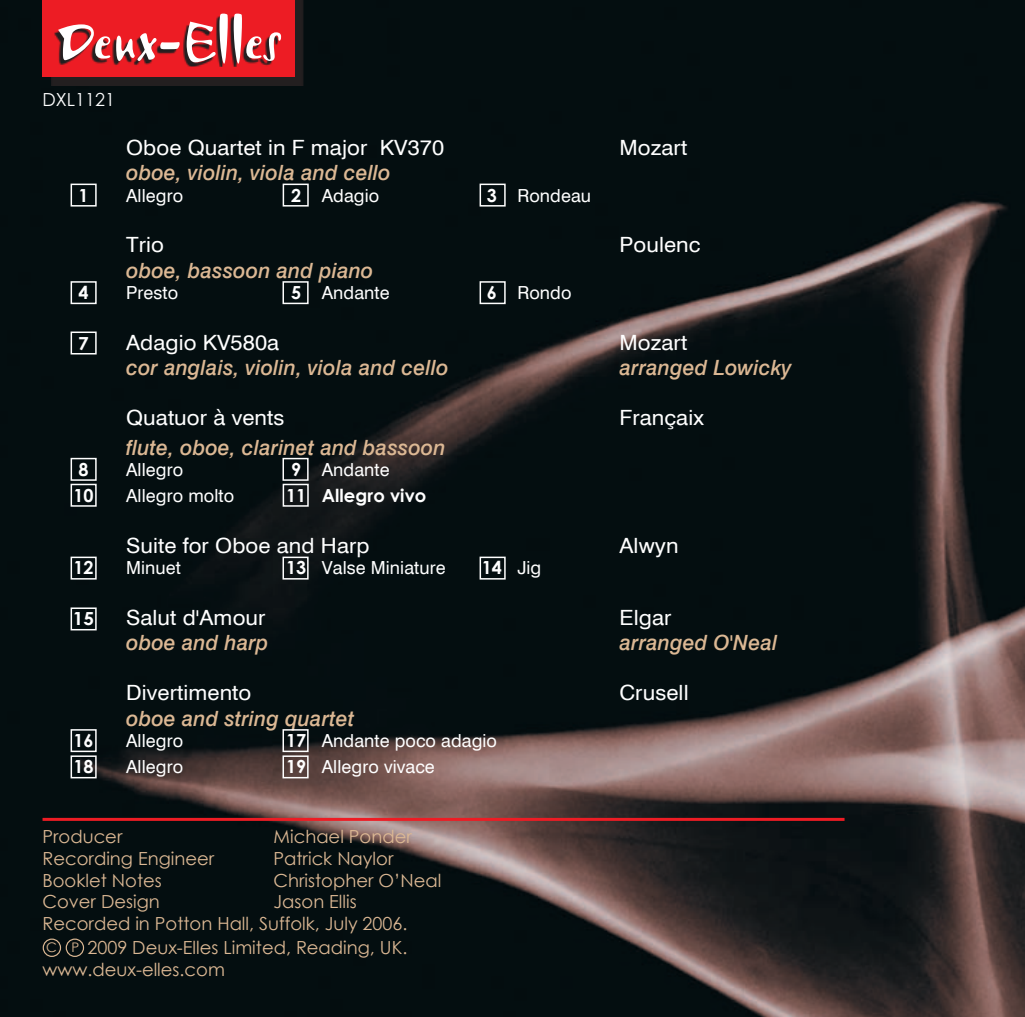
<style>
.page{position:relative;width:1025px;height:1017px;background:#fff}
.page>*{position:absolute;margin:0;border:0;box-sizing:border-box;transform-origin:0 0}
.t1{font:54px "Airstream ITCTT";color:#fff}
.t2{font:italic 500 21px "Swiss 721 BT";letter-spacing:.005em;color:#dcb894}
.t3{font:21px "Swiss 721 BT";letter-spacing:.005em;color:#fff;scale:1.05 1}
.t4{font:18px/21.6px "Century Gothic";color:#dcb894}
.t5{font:18px "Swiss 721 BT";letter-spacing:.005em;color:#fff}
.t6{font:700 18px "Century Gothic";letter-spacing:.005em;color:#fff}
.t7{font:18px "Century Gothic";color:#fff}
.t8{font:700 18px "Century Gothic";letter-spacing:.005em;color:#fff;scale:1.05 1}
.t9{font:13.2px "Century Gothic";color:#dcb894}
.s1{font-family:"Century Gothic";font-weight:700}
</style>
<div class="page">
<img style="left:0;top:0;width:1025px;height:1016px">
<div style="left:51px;top:0;width:252px;height:85px;background:#231f20"></div>
<div style="left:43px;top:0;width:252px;height:76px;background:#ed1c24"></div>
<svg style="left:54px;top:17px;width:224px;height:50px"></svg>
<hr style="left:43px;top:817px;width:801px;height:3px;background:#ed1c24">
<div style="left:43px;top:938px;width:18px;height:18px;border:1px solid #dcb894;border-radius:50%"></div>
<div style="left:66px;top:938px;width:18px;height:18px;border:1px solid #dcb894;border-radius:50%"></div>
<div style="left:479px;top:183px;width:27px;height:23px;border:2px solid #fff"></div>
<div style="left:479px;top:556px;width:27px;height:23px;border:2px solid #fff"></div>
<div style="left:479px;top:281px;width:27px;height:23px;border:2px solid #fff"></div>
<div style="left:71px;top:483px;width:26px;height:23px;border:2px solid #fff"></div>
<div style="left:71px;top:457px;width:26px;height:23px;border:2px solid #fff"></div>
<div style="left:71px;top:556px;width:26px;height:23px;border:2px solid #fff"></div>
<div style="left:71px;top:755px;width:26px;height:23px;border:2px solid #fff"></div>
<div style="left:71px;top:729px;width:26px;height:23px;border:2px solid #fff"></div>
<div style="left:283px;top:183px;width:26px;height:23px;border:2px solid #fff"></div>
<div style="left:71px;top:331px;width:26px;height:23px;border:2px solid #fff"></div>
<div style="left:71px;top:281px;width:26px;height:23px;border:2px solid #fff"></div>
<div style="left:71px;top:183px;width:26px;height:23px;border:2px solid #fff"></div>
<div style="left:283px;top:483px;width:26px;height:23px;border:2px solid #fff"></div>
<div style="left:282px;top:729px;width:27px;height:23px;border:2px solid #fff"></div>
<div style="left:71px;top:607px;width:26px;height:23px;border:2px solid #fff"></div>
<div style="left:282px;top:281px;width:27px;height:23px;border:2px solid #fff"></div>
<div style="left:282px;top:457px;width:27px;height:23px;border:2px solid #fff"></div>
<div style="left:282px;top:556px;width:27px;height:23px;border:2px solid #fff"></div>
<div style="left:282px;top:755px;width:27px;height:23px;border:2px solid #fff"></div>
<h1 class="t1" style="left:57px;top:5px;width:225px">Deux-Elles</h1>
<p class="t7" style="left:43px;top:87px;width:74px">DXL1121</p>
<p class="t3" style="left:126px;top:135px;width:304px">Oboe Quartet in F major KV370</p>
<p class="t3" style="left:619px;top:135px;width:66px">Mozart</p>
<p class="t2" style="left:126px;top:160px;width:266px">oboe, violin, viola and cello</p>
<p class="t6" style="left:78px;top:184px;width:12px">1</p>
<p class="t5" style="left:126px;top:184px;width:59px">Allegro</p>
<p class="t5" style="left:291px;top:184px;width:90px"><span class="s1">2</span> Adagio</p>
<p class="t5" style="left:487px;top:184px;width:106px"><span class="s1">3</span> Rondeau</p>
<p class="t3" style="left:126px;top:232px;width:38px">Trio</p>
<p class="t3" style="left:619px;top:232px;width:79px">Poulenc</p>
<p class="t2" style="left:126px;top:257px;width:249px">oboe, bassoon and piano</p>
<p class="t6" style="left:78px;top:281px;width:12px">4</p>
<p class="t5" style="left:126px;top:282px;width:54px">Presto</p>
<p class="t5" style="left:291px;top:282px;width:100px"><span class="s1">5</span> Andante</p>
<p class="t5" style="left:487px;top:282px;width:86px"><span class="s1">6</span> Rondo</p>
<p class="t8" style="left:78px;top:331px;width:12px">7</p>
<p class="t3" style="left:126px;top:329px;width:147px">Adagio KV580a</p>
<p class="t3" style="left:619px;top:329px;width:66px">Mozart</p>
<p class="t2" style="left:126px;top:354px;width:324px">cor anglais, violin, viola and cello</p>
<p class="t2" style="left:619px;top:354px;width:174px">arranged Lowicky</p>
<p class="t3" style="left:126px;top:405px;width:152px">Quatuor à vents</p>
<p class="t3" style="left:619px;top:405px;width:82px">Françaix</p>
<p class="t2" style="left:126px;top:434px;width:321px">flute, oboe, clarinet and bassoon</p>
<p class="t6" style="left:78px;top:458px;width:12px">8</p>
<p class="t5" style="left:126px;top:459px;width:59px">Allegro</p>
<p class="t5" style="left:291px;top:459px;width:100px"><span class="s1">9</span> Andante</p>
<p class="t6" style="left:73px;top:484px;width:22px">10</p>
<p class="t5" style="left:126px;top:484px;width:110px">Allegro molto</p>
<p class="t6" style="left:286px;top:484px;width:142px">11 Allegro vivo</p>
<p class="t3" style="left:126px;top:532px;width:233px">Suite for Oboe and Harp</p>
<p class="t3" style="left:619px;top:532px;width:58px">Alwyn</p>
<p class="t6" style="left:73px;top:556px;width:22px">12</p>
<p class="t5" style="left:126px;top:556px;width:56px">Minuet</p>
<p class="t5" style="left:286px;top:556px;width:161px"><span class="s1">13</span> Valse Miniature</p>
<p class="t5" style="left:482px;top:556px;width:61px"><span class="s1">14</span> Jig</p>
<p class="t8" style="left:73px;top:606px;width:22px">15</p>
<p class="t3" style="left:126px;top:604px;width:134px">Salut d'Amour</p>
<p class="t3" style="left:619px;top:604px;width:51px">Elgar</p>
<p class="t2" style="left:126px;top:629px;width:144px">oboe and harp</p>
<p class="t2" style="left:619px;top:629px;width:159px">arranged O'Neal</p>
<p class="t3" style="left:126px;top:680px;width:121px">Divertimento</p>
<p class="t3" style="left:619px;top:680px;width:67px">Crusell</p>
<p class="t2" style="left:126px;top:705px;width:230px">oboe and string quartet</p>
<p class="t6" style="left:73px;top:729px;width:22px">16</p>
<p class="t5" style="left:126px;top:729px;width:59px">Allegro</p>
<p class="t5" style="left:286px;top:729px;width:212px"><span class="s1">17</span> Andante poco adagio</p>
<p class="t6" style="left:73px;top:755px;width:22px">18</p>
<p class="t5" style="left:126px;top:755px;width:59px">Allegro</p>
<p class="t5" style="left:286px;top:755px;width:150px"><span class="s1">19</span> Allegro vivace</p>
<p class="t4" style="left:43px;top:825px;width:81px">Producer</p>
<p class="t4" style="left:274px;top:825px;width:140px">Michael Ponder</p>
<p class="t4" style="left:43px;top:847px;width:173px">Recording Engineer</p>
<p class="t4" style="left:274px;top:847px;width:121px">Patrick Naylor</p>
<p class="t4" style="left:43px;top:868px;width:121px">Booklet Notes</p>
<p class="t4" style="left:274px;top:868px;width:169px">Christopher O’Neal</p>
<p class="t4" style="left:43px;top:890px;width:119px">Cover Design</p>
<p class="t4" style="left:43px;top:890px;width:366px;text-indent:231px">Jason Ellis<br>Recorded in Potton Hall, Suffolk, July 2006.</p>
<p class="t4" style="left:43px;top:936px;width:366px;text-indent:45px">2009 Deux-Elles Limited, Reading, UK. www.deux-elles.com</p>
<p class="t9" style="left:46px;top:938px;width:35px">C P</p>
</div>
